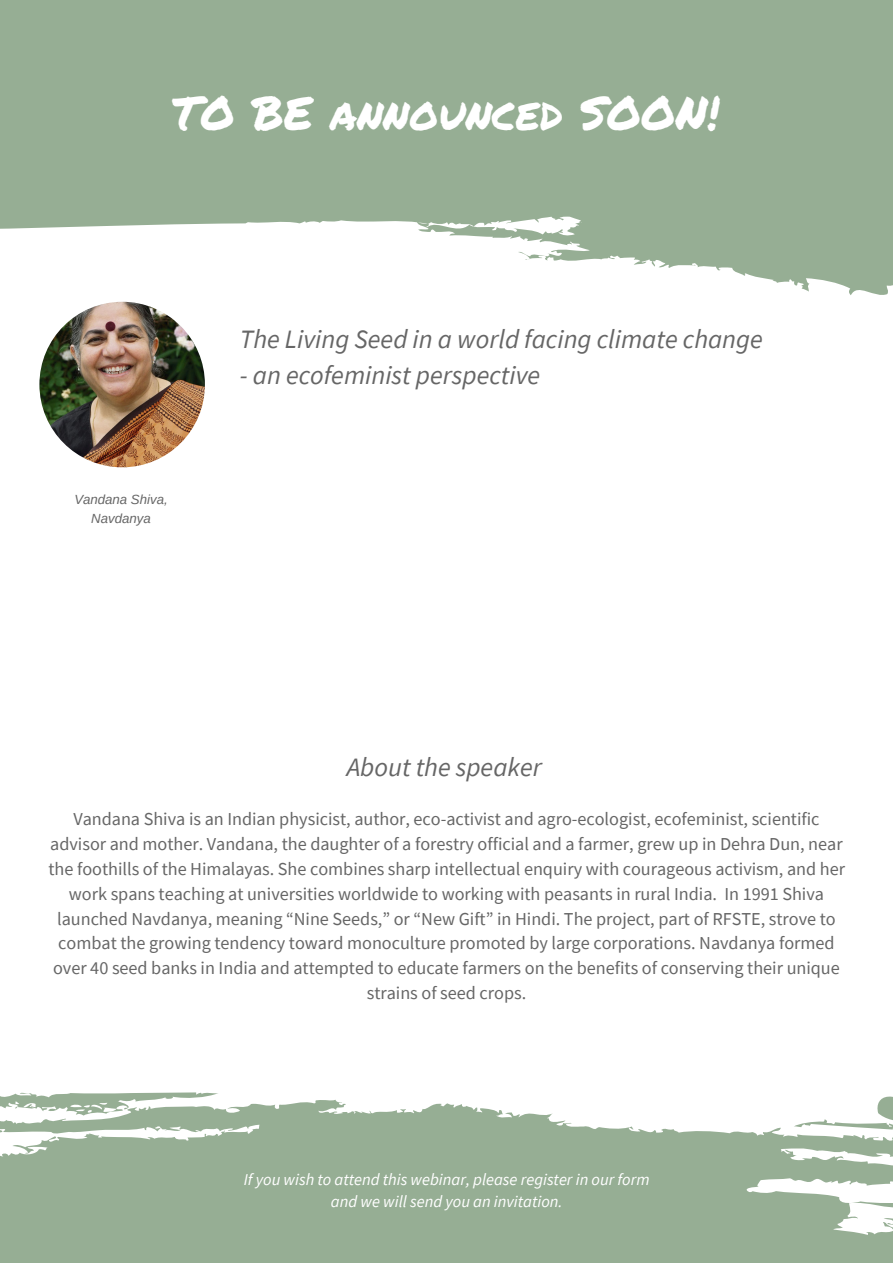
<style>
.page{position:relative;width:893px;height:1263px;background:#fff}
.page>*{position:absolute;margin:0;border:0;box-sizing:border-box;transform-origin:0 0}
.t1{font:46.35px "Permanent Marker";color:#fff}
.t2{font:italic 26.55px "Source Sans Pro";color:#666}
.t3{font:18.15px/24.8px "Source Sans Pro";color:#666;text-align:center}
.t4{font:italic 16.5px/22.5px "Source Sans Pro";color:#fff;text-align:center}
.t5{font:italic 13.2px/18px "Arimo";color:#666;text-align:center}
</style>
<div class="page">
<svg style="left:0;top:0;width:893px;height:295px;fill:#96ae94"></svg>
<img style="left:39px;top:302px;width:166px;height:165px;border-radius:50%">
<svg style="left:882px;top:1096px;width:11px;height:3px"></svg>
<svg style="left:0;top:1099px;width:893px;height:164px;background:#a5baa3"></svg>
<svg style="left:0;top:1092px;width:219px;height:23px"></svg>
<h1 class="t1" style="left:172px;top:78px;width:549px">TO BE announced SOON!</h1>
<p class="t5" style="left:74px;top:491px;width:95px">Vandana Shiva,<br>Navdanya</p>
<h2 class="t2" style="left:240px;top:322px;width:525px">The Living Seed in a world facing climate change</h2>
<h2 class="t2" style="left:240px;top:358px;width:302px">- an ecofeminist perspective</h2>
<h2 class="t2" style="left:347px;top:750px;width:197px">About the speaker</h2>
<p class="t3" style="left:48px;top:806px;width:798px">Vandana Shiva is an Indian physicist, author, eco-activist and agro-ecologist, ecofeminist, scientific advisor and mother. Vandana, the daughter of a forestry official and a farmer, grew up in Dehra Dun, near the foothills of the Himalayas. She combines sharp intellectual enquiry with courageous activism, and her work spans teaching at universities worldwide to working with peasants in rural India. In 1991 Shiva launched Navdanya, meaning “Nine Seeds,” or “New Gift” in Hindi. The project, part of RFSTE, strove to combat the growing tendency toward monoculture promoted by large corporations. Navdanya formed over 40 seed banks in India and attempted to educate farmers on the benefits of conserving their unique strains of seed crops.</p>
<p class="t4" style="left:244px;top:1167px;width:407px">If you wish to attend this webinar, please register in our form and we will send you an invitation.</p>
</div>
